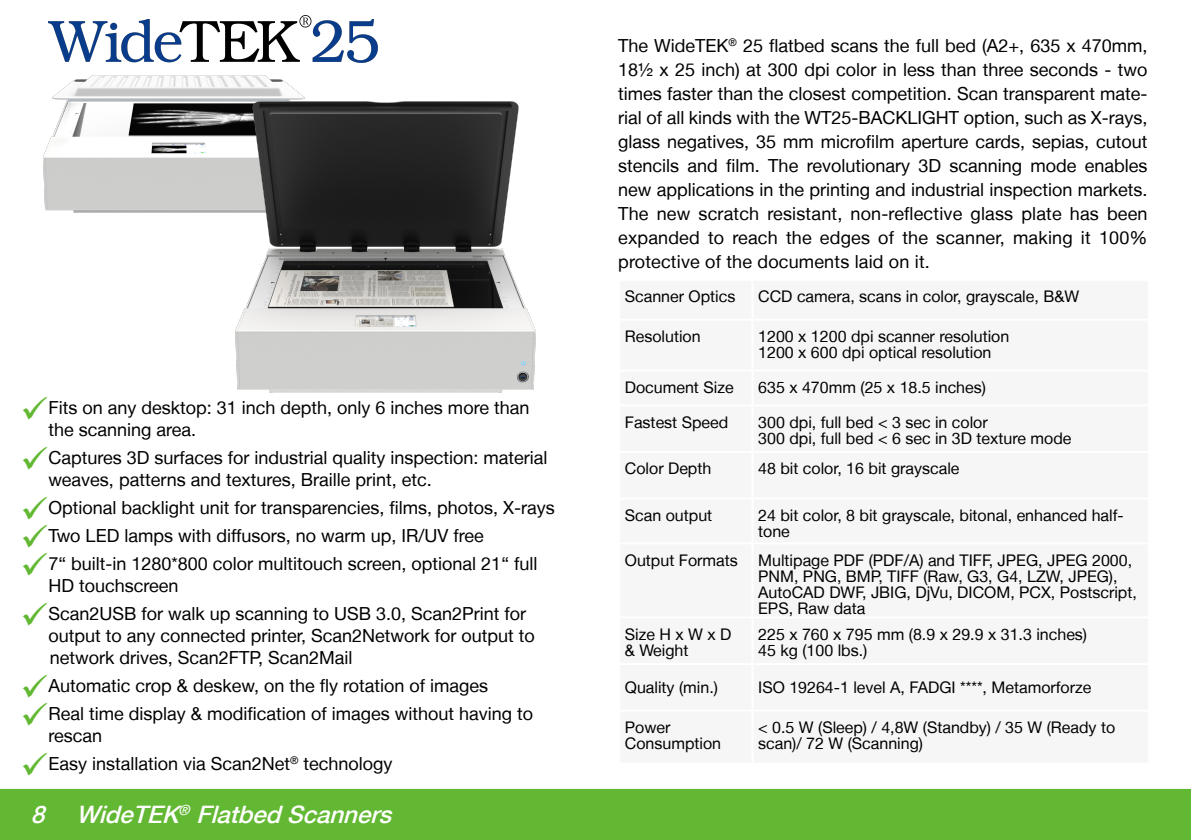
<style>
.page{position:relative;width:1191px;height:840px;background:#fff}
.page>*{position:absolute;margin:0;border:0;box-sizing:border-box;transform-origin:0 0}
.t1{font:italic 500 24px "Helvetica Neue LT Com";color:#fff}
.t2{font:18px/24px "Helvetica Neue LT";color:#000}
.t3{font:16px/16px "Helvetica Neue LT";color:#000}
.s1{color:#62b832}
</style>
<div class="page">
<img style="left:49px;top:15px;width:328px;height:47px">
<img style="left:44px;top:75px;width:261px;height:138px">
<img style="left:235px;top:101px;width:300px;height:291px">
<div style="left:2px;top:790px;width:1187px;height:47px;background:#62b832"></div>
<div style="left:0;top:788px;width:1191px;height:51px;border:4px solid #62b832"></div>
<p class="t2" style="left:48px;top:396px;width:482px;line-height:22px;text-indent:-28px"><span class="s1">✓</span>Fits on any desktop: 31 inch depth, only 6 inches more than the scanning area.</p>
<p class="t2" style="left:48px;top:446px;width:501px;line-height:22px;text-indent:-28px"><span class="s1">✓</span>Captures 3D surfaces for industrial quality inspection: material weaves, patterns and textures, Braille print, etc.</p>
<p class="t2" style="left:20px;top:495px;width:536px"><span class="s1">✓</span>Optional backlight unit for transparencies, films, photos, X-rays</p>
<p class="t2" style="left:20px;top:523px;width:465px"><span class="s1">✓</span>Two LED lamps with diffusors, no warm up, IR/UV free</p>
<p class="t2" style="left:48px;top:552px;width:490px;line-height:22px;text-indent:-28px"><span class="s1">✓</span>7“ built-in 1280*800 color multitouch screen, optional 21“ full<br>HD touchscreen</p>
<p class="t2" style="left:48px;top:602px;width:488px;line-height:22px;text-indent:-28px"><span class="s1">✓</span>Scan2USB for walk up scanning to USB 3.0, Scan2Print for output to any connected printer, Scan2Network for output to network drives, Scan2FTP, Scan2Mail</p>
<p class="t2" style="left:20px;top:673px;width:469px"><span class="s1">✓</span>Automatic crop &amp; deskew, on the fly rotation of images</p>
<p class="t2" style="left:48px;top:702px;width:486px;line-height:22px;text-indent:-28px"><span class="s1">✓</span>Real time display &amp; modification of images without having to rescan</p>
<p class="t2" style="left:20px;top:751px;width:373px"><span class="s1">✓</span>Easy installation via Scan2Net<sup>®</sup> technology</p>
<h1 class="t1" style="left:31px;top:799px;width:369px">8 WideTEK<sup>®</sup> Flatbed Scanners</h1>
<p class="t2" style="left:618px;top:33px;width:531px;text-align:justify">The WideTEK<sup>®</sup> 25 flatbed scans the full bed (A2+, 635 x 470mm, 18½ x 25 inch) at 300 dpi color in less than three seconds - two times faster than the closest competition. Scan transparent mate&shy;rial of all kinds with the WT25-BACKLIGHT option, such as X-rays, glass negatives, 35 mm microfilm aperture cards, sepias, cutout stencils and film. The revolutionary 3D scanning mode enables new applications in the printing and industrial inspection markets.<br>The new scratch resistant, non-reflective glass plate has been expanded to reach the edges of the scanner, making it 100% protective of the documents laid on it.</p>
<p class="t3" style="left:625px;top:288px;width:112px">Scanner Optics</p>
<p class="t3" style="left:758px;top:288px;width:322px">CCD camera, scans in color, grayscale, B&amp;W</p>
<p class="t3" style="left:625px;top:328px;width:77px">Resolution</p>
<p class="t3" style="left:758px;top:328px;width:253px">1200 x 1200 dpi scanner resolution<br>1200 x 600 dpi optical resolution</p>
<p class="t3" style="left:625px;top:379px;width:110px">Document Size</p>
<p class="t3" style="left:758px;top:379px;width:229px">635 x 470mm (25 x 18.5 inches)</p>
<p class="t3" style="left:625px;top:413px;width:105px">Fastest Speed</p>
<p class="t3" style="left:758px;top:413px;width:315px">300 dpi, full bed &lt; 3 sec in color<br>300 dpi, full bed &lt; 6 sec in 3D texture mode</p>
<p class="t3" style="left:625px;top:460px;width:88px">Color Depth</p>
<p class="t3" style="left:758px;top:460px;width:203px">48 bit color, 16 bit grayscale</p>
<p class="t3" style="left:625px;top:506px;width:89px">Scan output</p>
<p class="t3" style="left:758px;top:506px;width:367px">24 bit color, 8 bit grayscale, bitonal, enhanced half&shy;tone</p>
<p class="t3" style="left:625px;top:551px;width:114px">Output Formats</p>
<p class="t3" style="left:758px;top:551px;width:380px">Multipage PDF (PDF/A) and TIFF, JPEG, JPEG 2000, PNM, PNG, BMP, TIFF (Raw, G3, G4, LZW, JPEG), AutoCAD DWF, JBIG, DjVu, DICOM, PCX, Postscript, EPS, Raw data</p>
<p class="t3" style="left:625px;top:625px;width:108px">Size H x W x D &amp; Weight</p>
<p class="t3" style="left:758px;top:625px;width:330px">225 x 760 x 795 mm (8.9 x 29.9 x 31.3 inches)<br>45 kg (100 lbs.)</p>
<p class="t3" style="left:625px;top:678px;width:95px">Quality (min.)</p>
<p class="t3" style="left:758px;top:678px;width:335px">ISO 19264-1 level A, FADGI ****, Metamorforze</p>
<p class="t3" style="left:625px;top:718px;width:98px">Power<br>Consumption</p>
<p class="t3" style="left:758px;top:718px;width:358px">&lt; 0.5 W (Sleep) / 4,8W (Standby) / 35 W (Ready to scan)/ 72 W (Scanning)</p>
</div>
